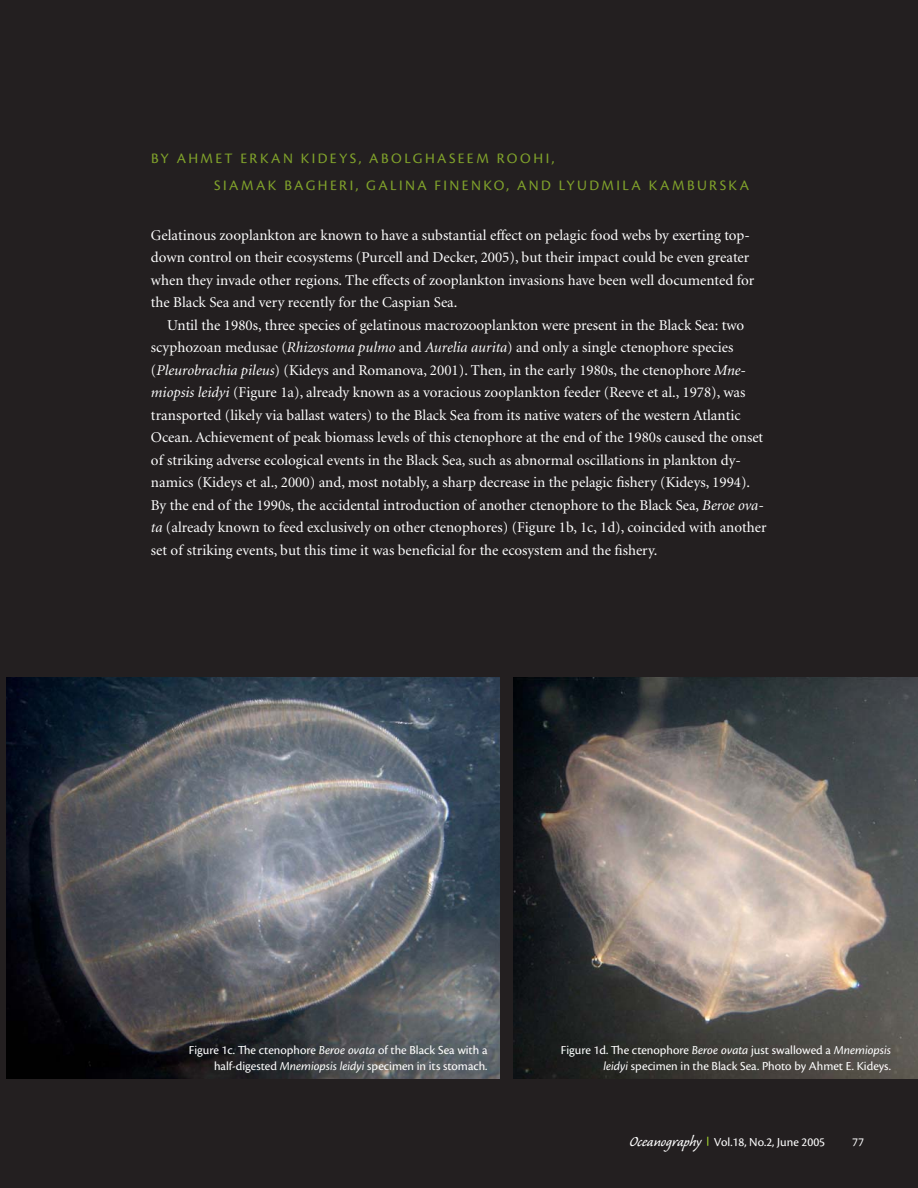
<style>
.page{position:relative;width:918px;height:1188px;background:#231f20}
.page>*{position:absolute;margin:0;border:0;box-sizing:border-box;transform-origin:0 0}
.t1{font:15px/22.5px "Minion";color:#fff}
.t2{font:15px/27px "Cronos Pro";letter-spacing:.16em;color:#81a32b}
.t3{font:12.75px/16.5px "Cronos Pro";color:#fff;text-align:right}
.s1{font-style:italic}
.s2{font-family:"Caliban";font-size:18px}
</style>
<div class="page">
<img style="left:7px;top:678px;width:493px;height:401px">
<img style="left:513px;top:678px;width:405px;height:401px">
<p class="t2" style="left:214px;top:146px;width:536px;text-indent:-63px">BY AHMET ERKAN KIDEYS, ABOLGHASEEM ROOHI,<br>SIAMAK BAGHERI, GALINA FINENKO, AND LYUDMILA KAMBURSKA</p>
<p class="t1" style="left:151px;top:225px;width:605px">Gelatinous zooplankton are known to have a substantial effect on pelagic food webs by exerting top&shy;down control on their ecosystems (Purcell and Decker, 2005), but their impact could be even greater when they invade other regions. The effects of zooplankton invasions have been well documented for the Black Sea and very recently for the Caspian Sea.</p>
<p class="t1" style="left:151px;top:315px;width:617px;text-indent:16px">Until the 1980s, three species of gelatinous macrozooplankton were present in the Black Sea: two scyphozoan medusae (<span class="s1">Rhizostoma pulmo</span> and <span class="s1">Aurelia aurita</span>) and only a single ctenophore species (<span class="s1">Pleurobrachia pileus</span>) (Kideys and Romanova, 2001). Then, in the early 1980s, the ctenophore <span class="s1">Mne&shy;miopsis leidyi</span> (Figure 1a), already known as a voracious zooplankton feeder (Reeve et al., 1978), was transported (likely via ballast waters) to the Black Sea from its native waters of the western Atlantic Ocean. Achievement of peak biomass levels of this ctenophore at the end of the 1980s caused the onset of striking adverse ecological events in the Black Sea, such as abnormal oscillations in plankton dy&shy;namics (Kideys et al., 2000) and, most notably, a sharp decrease in the pelagic fishery (Kideys, 1994).<br>By the end of the 1990s, the accidental introduction of another ctenophore to the Black Sea, <span class="s1">Beroe ova&shy;ta</span> (already known to feed exclusively on other ctenophores) (Figure 1b, 1c, 1d), coincided with another set of striking events, but this time it was beneficial for the ecosystem and the fishery.</p>
<p class="t3" style="left:189px;top:1042px;width:300px">Figure 1c. The ctenophore <span class="s1">Beroe ovata</span> of the Black Sea with a half-digested <span class="s1">Mnemiopsis leidyi</span> specimen in its stomach.</p>
<p class="t3" style="left:561px;top:1042px;width:332px">Figure 1d. The ctenophore <span class="s1">Beroe ovata</span> just swallowed a <span class="s1">Mnemiopsis leidyi</span> specimen in the Black Sea. Photo by Ahmet E. Kideys.</p>
<p class="t3" style="left:629px;top:1134px;width:197px"><span class="s2">Oceanography</span> Vol.18, No.2, June 2005</p>
<p class="t3" style="left:852px;top:1134px;width:13px">77</p>
</div>
